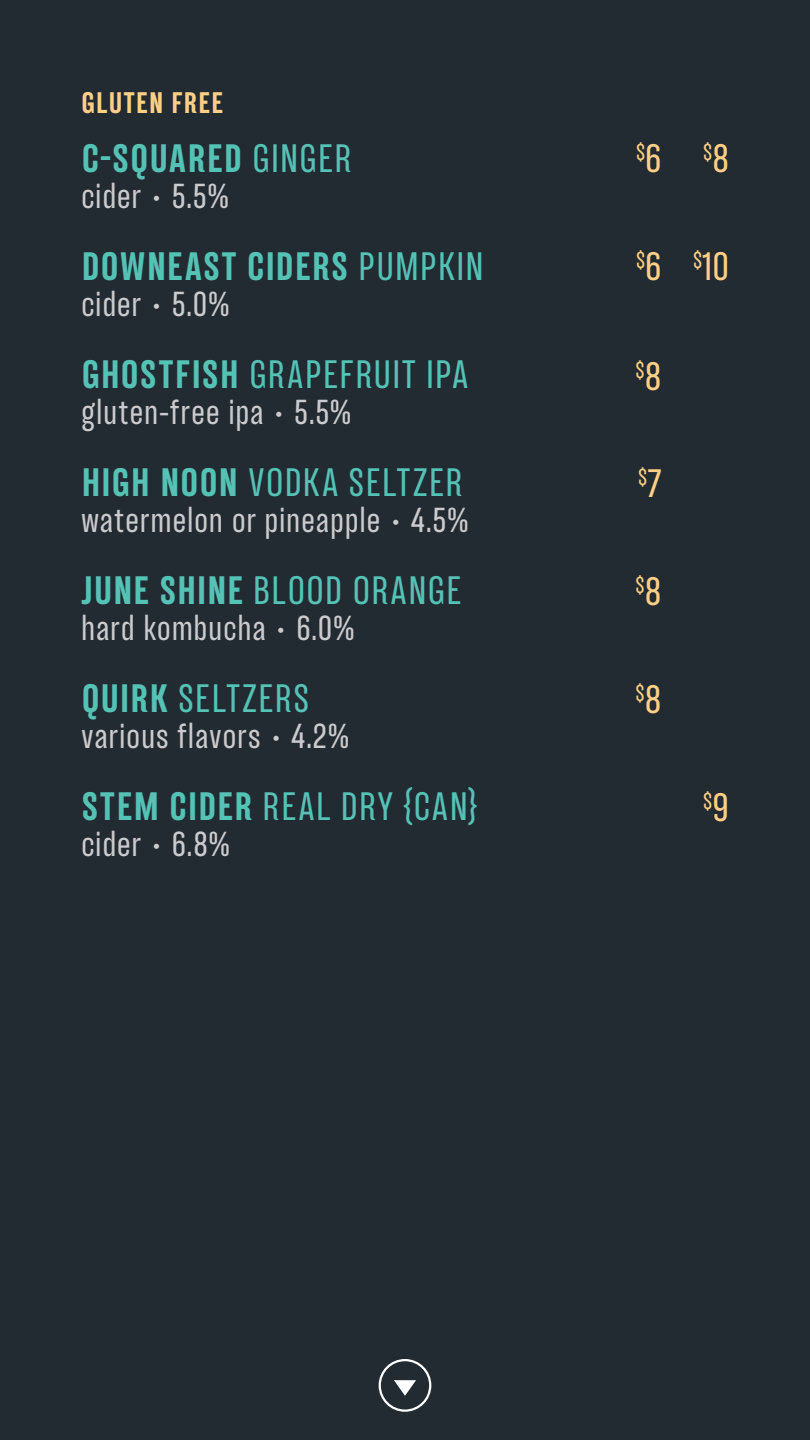
<style>
.page{position:relative;width:810px;height:1440px;background:#222a32}
.page>*{position:absolute;margin:0;border:0;box-sizing:border-box;transform-origin:0 0}
._86_d{font:36px "TT Backwards Sans";letter-spacing:.045em;color:#55c2b6}
.t1{font:700 36px "TT Backwards Sans";letter-spacing:.045em;color:#55c2b6}
.t2{font:36px "TT Backwards Sans";color:#fecf84}
._86_d-2{font:31.5px "TT Backwards Sans";letter-spacing:.02em;color:#cbcacd}
.t3{font:700 27px "TT Backwards Sans";letter-spacing:.05em;color:#fecf84}
.t4{font:20.93px "TT Backwards Sans";color:#fecf84}
.s1{font-weight:400}
.s2{font-weight:700}
.s3{font-size:36px}
</style>
<div class="page">
<div style="left:379px;top:1359px;width:52px;height:53px;border:2px solid #fff;border-radius:50%"></div>
<svg style="left:394px;top:1380px;width:22px;height:16px"></svg>
<p class="t3" style="left:82px;top:86px;width:143px">GLUTEN FREE</p>
<p class="t1" style="left:82px;top:135px;width:271px">C-SQUARED <span class="s1">GINGER</span></p>
<p class="_86_d-2" style="left:81px;top:176px;width:150px">cider • 5.5%</p>
<p class="t1" style="left:82px;top:243px;width:404px">DOWNEAST CIDERS <span class="s1">PUMPKIN</span></p>
<p class="_86_d-2" style="left:81px;top:284px;width:150px">cider • 5.0%</p>
<p class="_86_d" style="left:82px;top:351px;width:388px"><span class="s2">GHOSTFISH</span> GRAPEFRUIT IPA</p>
<p class="_86_d-2" style="left:81px;top:392px;width:272px">gluten-free ipa • 5.5%</p>
<p class="_86_d" style="left:82px;top:459px;width:382px"><span class="s2">HIGH NOON</span> VODKA SELTZER</p>
<p class="_86_d-2" style="left:81px;top:500px;width:389px">watermelon or pineapple • 4.5%</p>
<p class="_86_d" style="left:82px;top:567px;width:381px"><span class="s2">JUNE SHINE</span> BLOOD ORANGE</p>
<p class="_86_d-2" style="left:81px;top:608px;width:275px">hard kombucha • 6.0%</p>
<p class="_86_d" style="left:82px;top:675px;width:229px"><span class="s2">QUIRK</span> SELTZERS</p>
<p class="_86_d-2" style="left:81px;top:716px;width:270px">various flavors • 4.2%</p>
<p class="_86_d" style="left:82px;top:783px;width:398px"><span class="s2">STEM CIDER</span> REAL DRY {CAN}</p>
<p class="_86_d-2" style="left:81px;top:824px;width:151px">cider • 6.8%</p>
<p class="t4" style="left:636px;top:139px;width:27px">$<span class="s3">6</span></p>
<p class="t4" style="left:636px;top:247px;width:27px">$<span class="s3">6</span></p>
<p class="t4" style="left:636px;top:356px;width:27px">$<span class="s3">8</span></p>
<p class="t4" style="left:638px;top:464px;width:25px">$<span class="s3">7</span></p>
<p class="t4" style="left:636px;top:572px;width:27px">$<span class="s3">8</span></p>
<p class="t4" style="left:636px;top:680px;width:27px">$<span class="s3">8</span></p>
<p class="t4" style="left:703px;top:139px;width:27px">$<span class="s3">8</span></p>
<p class="t2" style="left:693px;top:243px;width:37px"><sup>$</sup>10</p>
<p class="t4" style="left:703px;top:787px;width:27px">$<span class="s3">9</span></p>
</div>
